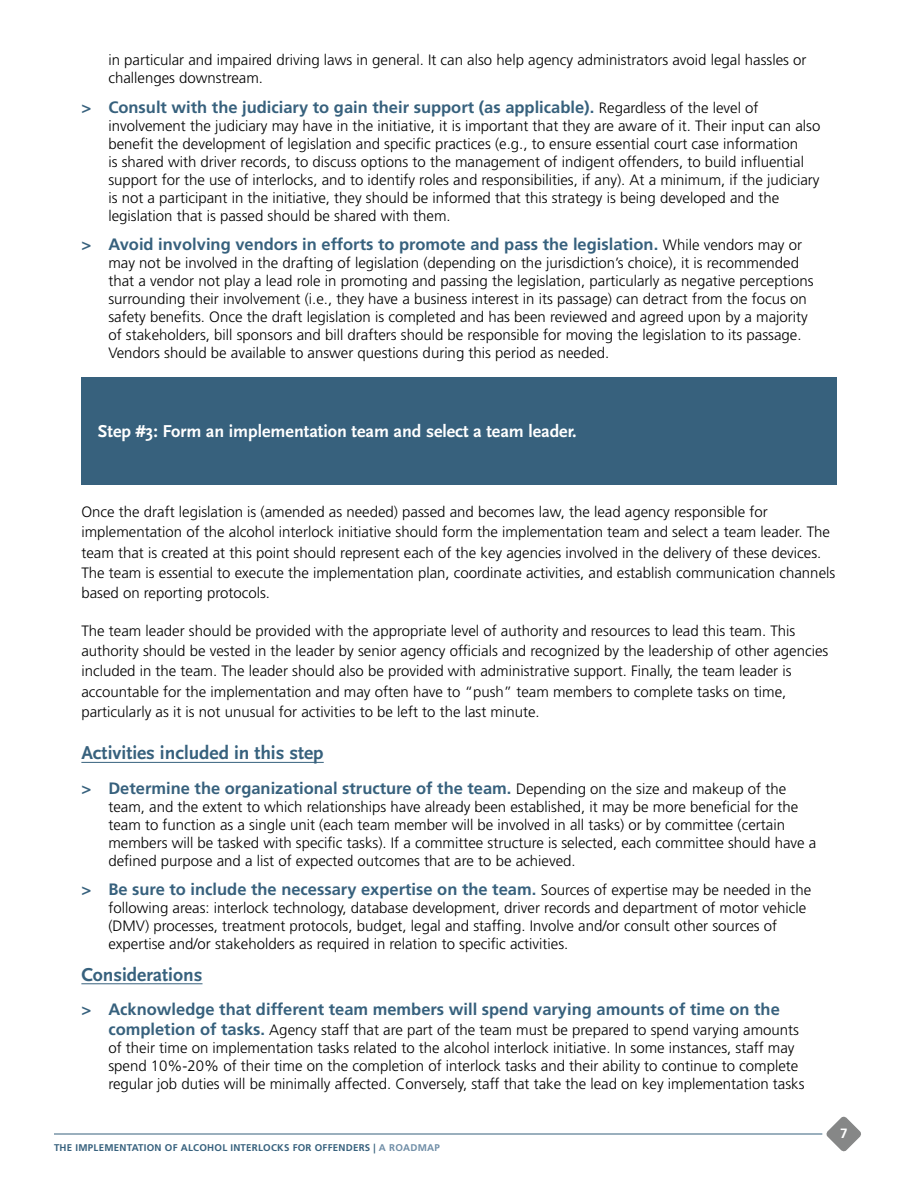
<style>
.page{position:relative;width:918px;height:1188px;background:#fff}
.page>*{position:absolute;margin:0;border:0;box-sizing:border-box;transform-origin:0 0}
.t1{font:700 19.5px "Scala Sans OT";color:#37617d}
.t2{font:700 18px "Scala Sans OT";color:#fff}
.t3{font:700 16.5px "Frutiger LT Std";color:#37617d}
.t4{font:300 15px/18px "Frutiger LT Std";color:#000}
.t5{font:700 13.5px "Frutiger LT Std";color:#fff}
.t6{font:700 9.75px "Frutiger LT Std";letter-spacing:.025em;color:#37617d}
.t7{font:700 9.75px "Frutiger LT Std";color:#708ea7}
.s1{font-weight:300;font-size:15px;color:#000}
.s2{font-weight:700;font-size:16.5px;color:#37617d}
.s3{color:#37617d}
</style>
<div class="page">
<hr style="left:54px;top:1134px;width:768px;height:1px;background:#37617d">
<svg style="left:826px;top:1116px;width:35px;height:36px"></svg>
<hr style="left:81px;top:762px;width:243px;height:1px;background:#37617d">
<hr style="left:81px;top:984px;width:122px;height:1px;background:#37617d">
<div style="left:81px;top:377px;width:756px;height:108px;background:#37617d"></div>
<p class="t4" style="left:108px;top:51px;width:700px">in particular and impaired driving laws in general. It can also help agency administrators avoid legal hassles or challenges downstream.</p>
<p class="t3" style="left:81px;top:97px;width:679px">&gt; Consult with the judiciary to gain their support (as applicable). <span class="s1">Regardless of the level of</span></p>
<p class="t4" style="left:108px;top:117px;width:713px">involvement the judiciary may have in the initiative, it is important that they are aware of it. Their input can also benefit the development of legislation and specific practices (e.g., to ensure essential court case information<br>is shared with driver records, to discuss options to the management of indigent offenders, to build influential support for the use of interlocks, and to identify roles and responsibilities, if any). At a minimum, if the judiciary is not a participant in the initiative, they should be informed that this strategy is being developed and the legislation that is passed should be shared with them.</p>
<p class="t3" style="left:81px;top:234px;width:722px">&gt; Avoid involving vendors in efforts to promote and pass the legislation. <span class="s1">While vendors may or</span></p>
<p class="t4" style="left:108px;top:254px;width:707px">may not be involved in the drafting of legislation (depending on the jurisdiction’s choice), it is recommended that a vendor not play a lead role in promoting and passing the legislation, particularly as negative perceptions surrounding their involvement (i.e., they have a business interest in its passage) can detract from the focus on safety benefits. Once the draft legislation is completed and has been reviewed and agreed upon by a majority of stakeholders, bill sponsors and bill drafters should be responsible for moving the legislation to its passage.<br>Vendors should be available to answer questions during this period as needed.</p>
<p class="t2" style="left:98px;top:421px;width:480px">Step #3: Form an implementation team and select a team leader.</p>
<p class="t4" style="left:81px;top:502px;width:755px;line-height:20.2px">Once the draft legislation is (amended as needed) passed and becomes law, the lead agency responsible for implementation of the alcohol interlock initiative should form the implementation team and select a team leader. The team that is created at this point should represent each of the key agencies involved in the delivery of these devices.<br>The team is essential to execute the implementation plan, coordinate activities, and establish communication channels based on reporting protocols.</p>
<p class="t4" style="left:81px;top:621px;width:749px;line-height:20.2px">The team leader should be provided with the appropriate level of authority and resources to lead this team. This authority should be vested in the leader by senior agency officials and recognized by the leadership of other agencies included in the team. The leader should also be provided with administrative support. Finally, the team leader is accountable for the implementation and may often have to “push” team members to complete tasks on time, particularly as it is not unusual for activities to be left to the last minute.</p>
<h1 class="t1" style="left:81px;top:742px;width:244px">Activities included in this step</h1>
<p class="t3" style="left:81px;top:778px;width:706px">&gt; Determine the organizational structure of the team. <span class="s1">Depending on the size and makeup of the</span></p>
<p class="t4" style="left:108px;top:798px;width:710px">team, and the extent to which relationships have already been established, it may be more beneficial for the team to function as a single unit (each team member will be involved in all tasks) or by committee (certain members will be tasked with specific tasks). If a committee structure is selected, each committee should have a defined purpose and a list of expected outcomes that are to be achieved.</p>
<p class="t3" style="left:81px;top:880px;width:732px">&gt; Be sure to include the necessary expertise on the team. <span class="s1">Sources of expertise may be needed in the</span></p>
<p class="t4" style="left:108px;top:899px;width:699px">following areas: interlock technology, database development, driver records and department of motor vehicle (DMV) processes, treatment protocols, budget, legal and staffing. Involve and/or consult other sources of expertise and/or stakeholders as required in relation to specific activities.</p>
<h1 class="t1" style="left:81px;top:963px;width:123px">Considerations</h1>
<p class="t3" style="left:81px;top:1000px;width:700px">&gt; Acknowledge that different team members will spend varying amounts of time on the</p>
<p class="t4" style="left:108px;top:1021px;width:698px"><span class="s2">completion of tasks.</span> Agency staff that are part of the team must be prepared to spend varying amounts of their time on implementation tasks related to the alcohol interlock initiative. In some instances, staff may spend 10%-20% of their time on the completion of interlock tasks and their ability to continue to complete regular job duties will be minimally affected. Conversely, staff that take the lead on key implementation tasks</p>
<p class="t6" style="left:54px;top:1142px;width:33px">THE IMPLEMEN</p>
<p class="t6" style="left:127px;top:1142px;width:62px">TATION OF ALCOHOL</p>
<p class="t6" style="left:230px;top:1142px;width:23px">INTERLOCKS</p>
<p class="t6" style="left:293px;top:1142px;width:7px">FOR</p>
<p class="t6" style="left:315px;top:1142px;width:8px">OFFENDERS</p>
<p class="t7" style="left:374px;top:1142px;width:24px"><span class="s3">|</span> A ROADMAP</p>
<p class="t5" style="left:840px;top:1125px;width:9px">7</p>
</div>
